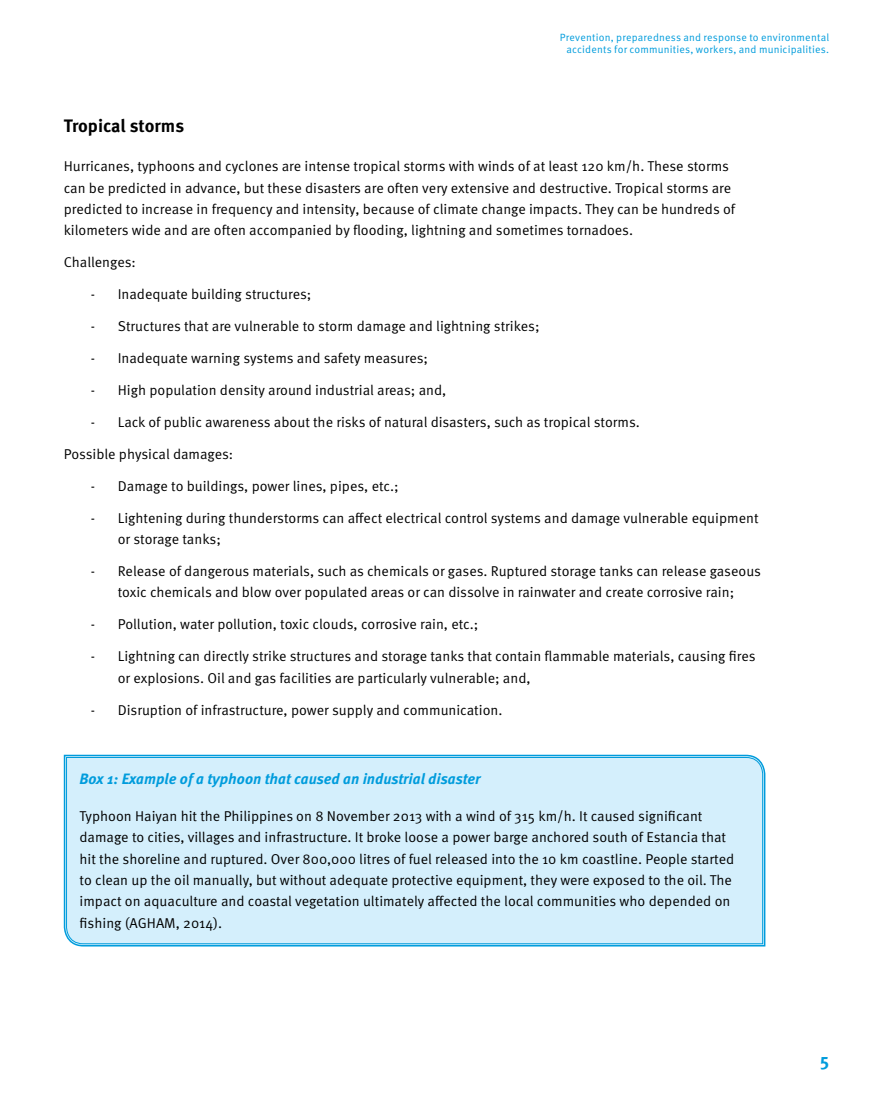
<style>
.page{position:relative;width:893px;height:1106px;background:#fff}
.page>*{position:absolute;margin:0;border:0;box-sizing:border-box;transform-origin:0 0}
.t1{font:700 18px "Meta Pro";letter-spacing:-.005em;color:#000}
.t2{font:700 18px "Meta Pro";color:#009cdc}
.t3{font:italic 700 15px "Meta Pro";color:#009cdc}
.t4{font:14.25px/21.3px "Meta Pro";color:#000}
.t5{font:10.5px/12.6px "Meta Pro";letter-spacing:.015em;color:#009cdc;text-align:right}
</style>
<div class="page">
<svg style="left:63px;top:754px;width:703px;height:193px;background:#6ec6eb"></svg>
<div style="left:66px;top:757px;width:697px;height:187px;background:#d4effc"></div>
<p class="t5" style="left:560px;top:31px;width:271px">Prevention, preparedness and response to environmental accidents for communities, workers, and municipalities.</p>
<p class="t1" style="left:64px;top:114px;width:122px">Tropical storms</p>
<p class="t4" style="left:64px;top:156px;width:673px">Hurricanes, typhoons and cyclones are intense tropical storms with winds of at least 120 km/h. These storms can be predicted in advance, but these disasters are often very extensive and destructive. Tropical storms are predicted to increase in frequency and intensity, because of climate change impacts. They can be hundreds of kilometers wide and are often accompanied by flooding, lightning and sometimes tornadoes.</p>
<p class="t4" style="left:64px;top:252px;width:74px">Challenges:</p>
<p class="t4" style="left:91px;top:284px;width:222px">- Inadequate building structures;</p>
<p class="t4" style="left:91px;top:316px;width:450px">- Structures that are vulnerable to storm damage and lightning strikes;</p>
<p class="t4" style="left:91px;top:348px;width:339px">- Inadequate warning systems and safety measures;</p>
<p class="t4" style="left:91px;top:380px;width:357px">- High population density around industrial areas; and,</p>
<p class="t4" style="left:91px;top:412px;width:551px">- Lack of public awareness about the risks of natural disasters, such as tropical storms.</p>
<p class="t4" style="left:64px;top:444px;width:171px">Possible physical damages:</p>
<p class="t4" style="left:91px;top:476px;width:309px">- Damage to buildings, power lines, pipes, etc.;</p>
<p class="t4" style="left:118px;top:507px;width:642px;text-indent:-27px">- Lightening during thunderstorms can affect electrical control systems and damage vulnerable equipment or storage tanks;</p>
<p class="t4" style="left:91px;top:561px;width:672px;text-align:center">- Release of dangerous materials, such as chemicals or gases. Ruptured storage tanks can release gaseous toxic chemicals and blow over populated areas or can dissolve in rainwater and create corrosive rain;</p>
<p class="t4" style="left:91px;top:614px;width:389px">- Pollution, water pollution, toxic clouds, corrosive rain, etc.;</p>
<p class="t4" style="left:118px;top:646px;width:639px;text-indent:-27px">- Lightning can directly strike structures and storage tanks that contain flammable materials, causing fires or explosions. Oil and gas facilities are particularly vulnerable; and,</p>
<p class="t4" style="left:91px;top:699px;width:413px">- Disruption of infrastructure, power supply and communication.</p>
<p class="t3" style="left:80px;top:769px;width:403px">Box 1: Example of a typhoon that caused an industrial disaster</p>
<p class="t4" style="left:80px;top:806px;width:656px">Typhoon Haiyan hit the Philippines on 8 November 2013 with a wind of 315 km/h. It caused significant damage to cities, villages and infrastructure. It broke loose a power barge anchored south of Estancia that hit the shoreline and ruptured. Over 800,000 litres of fuel released into the 10 km coastline. People started to clean up the oil manually, but without adequate protective equipment, they were exposed to the oil. The impact on aquaculture and coastal vegetation ultimately affected the local communities who depended on fishing (AGHAM, 2014).</p>
<p class="t2" style="left:820px;top:1051px;width:10px">5</p>
</div>
